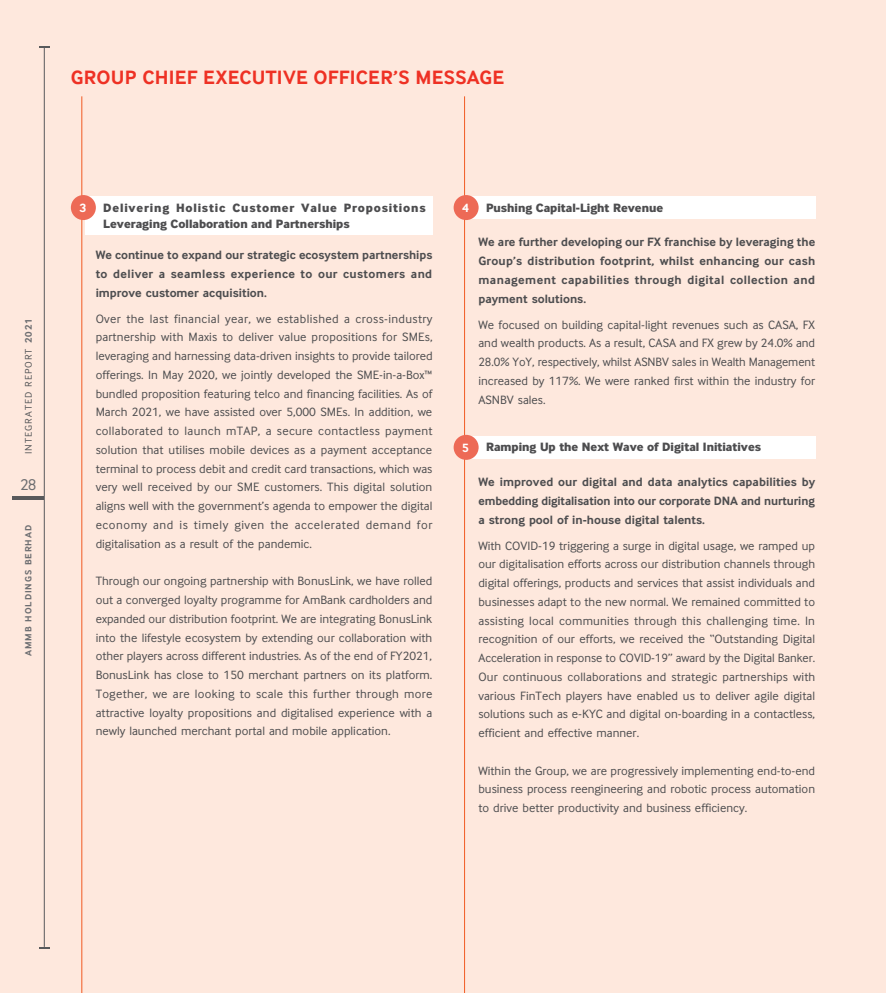
<style>
.page{position:relative;width:886px;height:993px;background:#fff}
.page>*{position:absolute;margin:0;border:0;box-sizing:border-box;transform-origin:0 0}
.t1{font:700 20px "Inter Face";letter-spacing:.015em;color:#ee3124}
.t2{font:16.25px "Inter Face";color:#6d6e71}
.t3{font:12.5px/18.8px "Inter Face";color:#4d4d4f;text-align:justify}
.t4{font:700 12.5px/18.8px "Inter Face";color:#4d4d4f;text-align:justify}
.t5{font:800 12.5px/16.2px "Inter Face";letter-spacing:.065em;color:#4d4d4f}
.t6{font:800 12.5px "Inter Face";color:#4d4d4f}
.t7{font:700 12.5px "Inter Face";color:#fff}
.t8{font:10px "Inter Face";letter-spacing:.1em;color:#58595b}
.t9{font:700 9.38px "Inter Face";letter-spacing:.1em;color:#6d6e71}
.s1{font-weight:700;color:#6d6e71}
</style>
<div class="page">
<div style="left:0;top:0;width:886px;height:992px;background:#fee8dd"></div>
<hr style="left:81px;top:96px;width:1px;height:896px;background:#f15a22">
<hr style="left:464px;top:96px;width:1px;height:896px;background:#f15a22">
<div style="left:86px;top:196px;width:347px;height:39px;background:#fff"></div>
<div style="left:71px;top:195px;width:25px;height:25px;background:#ed6a56;border-radius:50%"></div>
<div style="left:468px;top:196px;width:347px;height:23px;background:#fff"></div>
<div style="left:454px;top:195px;width:25px;height:25px;background:#ed6a56;border-radius:50%"></div>
<div style="left:468px;top:436px;width:347px;height:22px;background:#fff"></div>
<div style="left:454px;top:434px;width:25px;height:25px;background:#ed6a56;border-radius:50%"></div>
<hr style="left:12px;top:496px;width:32px;height:4px;background:#58595b">
<hr style="left:44px;top:46px;width:1px;height:900px;background:#58595b">
<h1 class="t1" style="left:71px;top:66px;width:435px">GROUP CHIEF EXECUTIVE OFFICER’S MESSAGE</h1>
<p class="t8" style="left:23px;top:454px;width:137px;rotate:-90deg">INTEGRATED REPORT <span class="s1">2021</span></p>
<h2 class="t2" style="left:20px;top:475px;width:18px">28</h2>
<p class="t9" style="left:23px;top:656px;width:133px;rotate:-90deg">AMMB HOLDINGS BERHAD</p>
<p class="t7" style="left:79px;top:200px;width:8px">3</p>
<p class="t5" style="left:103px;top:199px;width:324px">Delivering Holistic Customer Value Propositions<br>Leveraging Collaboration and Partnerships</p>
<p class="t4" style="left:96px;top:245px;width:338px">We continue to expand our strategic ecosystem partnerships to deliver a seamless experience to our customers and improve customer acquisition.</p>
<p class="t3" style="left:96px;top:309px;width:338px">Over the last financial year, we established a cross-industry partnership with Maxis to deliver value propositions for SMEs, leveraging and harnessing data-driven insights to provide tailored offerings. In May 2020, we jointly developed the SME-in-a-Box™ bundled proposition featuring telco and financing facilities. As of March 2021, we have assisted over 5,000 SMEs. In addition, we collaborated to launch mTAP, a secure contactless payment solution that utilises mobile devices as a payment acceptance terminal to process debit and credit card transactions, which was very well received by our SME customers. This digital solution aligns well with the government’s agenda to empower the digital economy and is timely given the accelerated demand for digitalisation as a result of the pandemic.</p>
<p class="t3" style="left:96px;top:571px;width:338px">Through our ongoing partnership with BonusLink, we have rolled out a converged loyalty programme for AmBank cardholders and expanded our distribution footprint. We are integrating BonusLink into the lifestyle ecosystem by extending our collaboration with other players across different industries. As of the end of FY2021, BonusLink has close to 150 merchant partners on its platform.<br>Together, we are looking to scale this further through more attractive loyalty propositions and digitalised experience with a newly launched merchant portal and mobile application.</p>
<p class="t7" style="left:462px;top:200px;width:8px">4</p>
<p class="t6" style="left:486px;top:200px;width:179px">Pushing Capital-Light Revenue</p>
<p class="t4" style="left:478px;top:233px;width:338px">We are further developing our FX franchise by leveraging the Group’s distribution footprint, whilst enhancing our cash management capabilities through digital collection and payment solutions.</p>
<p class="t3" style="left:478px;top:315px;width:338px">We focused on building capital-light revenues such as CASA, FX and wealth products. As a result, CASA and FX grew by 24.0% and 28.0% YoY, respectively, whilst ASNBV sales in Wealth Management increased by 117%. We were ranked first within the industry for ASNBV sales.</p>
<p class="t7" style="left:462px;top:440px;width:8px">5</p>
<p class="t6" style="left:486px;top:439px;width:276px">Ramping Up the Next Wave of Digital Initiatives</p>
<p class="t4" style="left:478px;top:472px;width:338px">We improved our digital and data analytics capabilities by embedding digitalisation into our corporate DNA and nurturing a strong pool of in-house digital talents.</p>
<p class="t3" style="left:478px;top:535px;width:338px">With COVID-19 triggering a surge in digital usage, we ramped up our digitalisation efforts across our distribution channels through digital offerings, products and services that assist individuals and businesses adapt to the new normal. We remained committed to assisting local communities through this challenging time. In recognition of our efforts, we received the “Outstanding Digital Acceleration in response to COVID-19” award by the Digital Banker.<br>Our continuous collaborations and strategic partnerships with various FinTech players have enabled us to deliver agile digital solutions such as e-KYC and digital on-boarding in a contactless, efficient and effective manner.</p>
<p class="t3" style="left:478px;top:760px;width:338px">Within the Group, we are progressively implementing end-to-end business process reengineering and robotic process automation to drive better productivity and business efficiency.</p>
</div>
